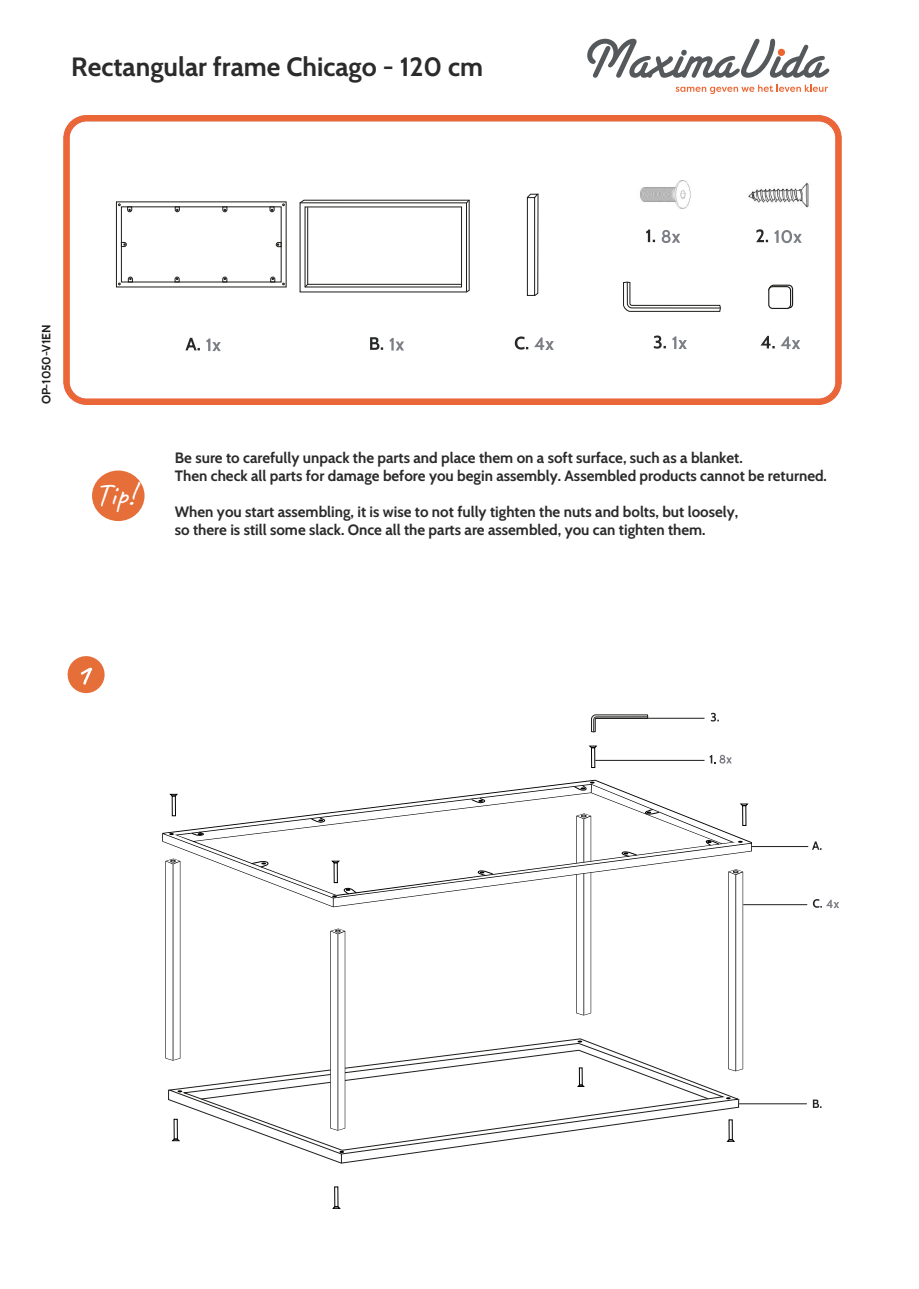
<style>
.page{position:relative;width:919px;height:1289px;background:#fff}
.page>*{position:absolute;margin:0;border:0;box-sizing:border-box;transform-origin:0 0}
.t1{font:31.8px "Caveat";color:#fff}
.t2{font:26.4px "Cabin";color:#2b2b2b}
.t3{font:15px/18px "Cabin";color:#2b2b2b}
.t4{font:12px "Cabin";color:#1d1d1b}
</style>
<div class="page">
<hr style="left:743px;top:904px;width:64px;height:1px;background:#1d1d1b">
<hr style="left:751px;top:846px;width:57px;height:1px;background:#1d1d1b">
<hr style="left:595px;top:760px;width:109px;height:1px;background:#1d1d1b">
<hr style="left:595px;top:718px;width:109px;height:1px;background:#1d1d1b">
<hr style="left:739px;top:1103px;width:67px;height:1px;background:#1d1d1b">
<svg style="left:591px;top:714px;width:57px;height:18px"></svg>
<div style="left:591px;top:747px;width:4px;height:20px;border:1px solid #010000"></div>
<svg style="left:589px;top:745px;width:8px;height:3px"></svg>
<svg style="left:333px;top:1206px;width:7px;height:2px"></svg>
<svg style="left:163px;top:780px;width:588px;height:383px"></svg>
<img style="left:64px;top:116px;width:777px;height:288px">
<svg style="left:710px;top:712px;width:8px;height:9px"></svg>
<svg style="left:812px;top:841px;width:9px;height:8px"></svg>
<svg style="left:812px;top:1099px;width:9px;height:8px"></svg>
<svg style="left:709px;top:754px;width:22px;height:9px"></svg>
<svg style="left:67px;top:656px;width:38px;height:38px"></svg>
<svg style="left:812px;top:899px;width:27px;height:9px"></svg>
<svg style="left:587px;top:39px;width:242px;height:39px"></svg>
<div style="left:777px;top:49px;width:8px;height:7px;background:#eb6431;border-radius:50%"></div>
<svg style="left:675px;top:85px;width:152px;height:9px"></svg>
<div style="left:92px;top:470px;width:52px;height:51px;background:#e56e39;border-radius:50%"></div>
<h2 class="t2" style="left:71px;top:46px;width:413px">Rectangular frame Chicago - 120 cm</h2>
<p class="t4" style="left:37px;top:404px;width:81px;rotate:-90deg">OP-1050-V1EN</p>
<h1 class="t1" style="left:95px;top:474px;width:41px">Tip!</h1>
<p class="t3" style="left:175px;top:447px;width:653px">Be sure to carefully unpack the parts and place them on a soft surface, such as a blanket.<br>Then check all parts for damage before you begin assembly. Assembled products cannot be returned.</p>
<p class="t3" style="left:175px;top:502px;width:565px">When you start assembling, it is wise to not fully tighten the nuts and bolts, but loosely, so there is still some slack. Once all the parts are assembled, you can tighten them.</p>
</div>
